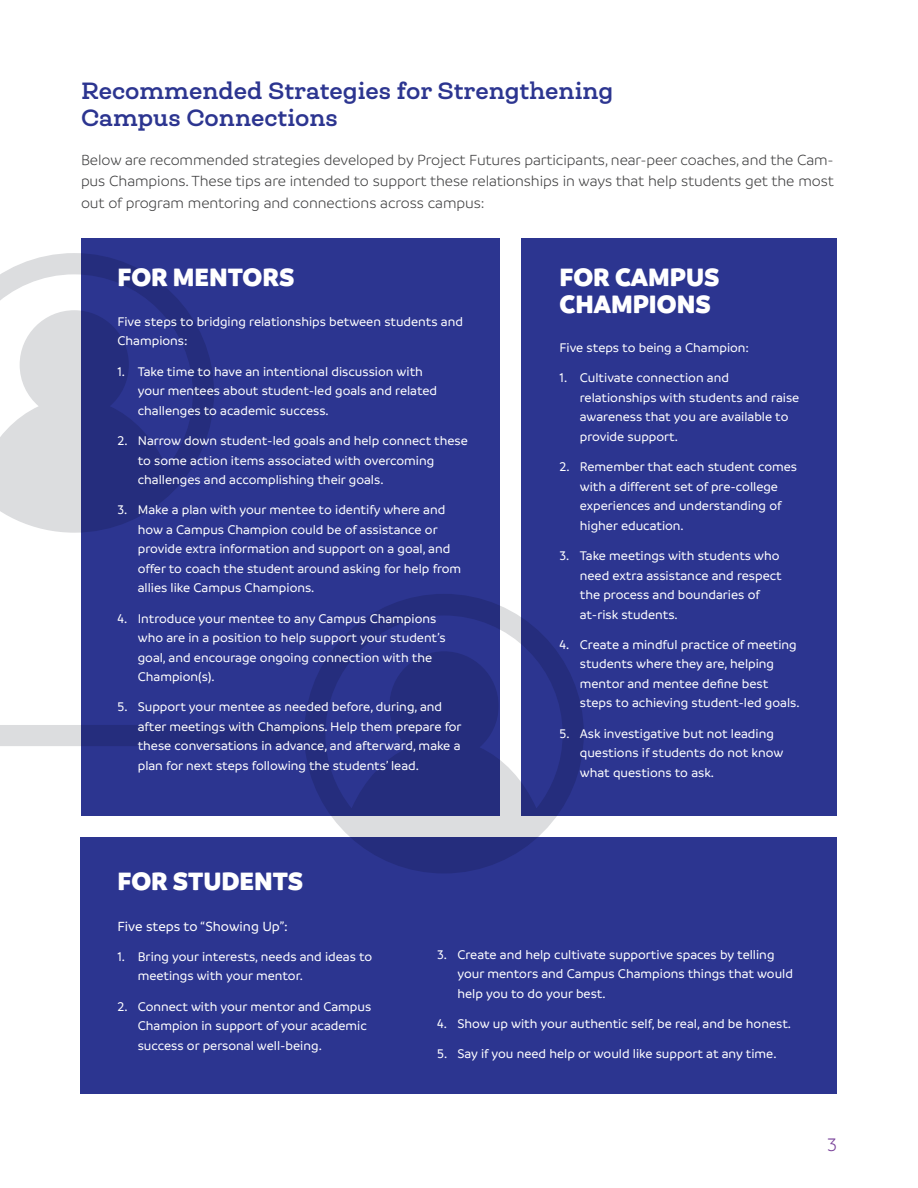
<style>
.page{position:relative;width:918px;height:1188px;background:#fff}
.page>*{position:absolute;margin:0;border:0;box-sizing:border-box;transform-origin:0 0}
.t1{font:900 27px/27px "Branding";color:#fff}
.subheader{font:700 22.5px/27px "Queulat Alt";color:#2c3590}
.t2{font:300 19.5px "Branding";color:#773f98}
.t3{font:300 15.75px/21.8px "Branding";letter-spacing:-.005em;color:#3e3e3f;text-align:justify}
.main{font:500 14.25px "Branding";color:#fff}
.numbered_list_emphas{font:500 13.5px/19.5px "Branding";color:#fff}
.main-2{font:500 13.5px "Branding";color:#fff}
</style>
<div class="page">
<svg style="left:0;top:238px;width:584px;height:599px"></svg>
<svg style="left:81px;top:238px;width:419px;height:577px;background:#2a338c"></svg>
<div style="left:522px;top:238px;width:315px;height:577px;background:#2c3590"></div>
<div style="left:80px;top:837px;width:757px;height:257px;background:#2c3590"></div>
<p class="subheader" style="left:81px;top:77px;width:534px">Recommended Strategies for Strengthening<br>Campus Connections</p>
<p class="t3" style="left:81px;top:149px;width:754px">Below are recommended strategies developed by Project Futures participants, near-peer coaches, and the Cam&shy;pus Champions. These tips are intended to support these relationships in ways that help students get the most out of program mentoring and connections across campus:</p>
<p class="t1" style="left:118px;top:263px;width:179px">FOR MENTORS</p>
<p class="t1" style="left:560px;top:263px;width:161px">FOR CAMPUS<br>CHAMPIONS</p>
<p class="numbered_list_emphas" style="left:118px;top:312px;width:347px">Five steps to bridging relationships between students and<br>Champions:</p>
<p class="numbered_list_emphas" style="left:138px;top:362px;width:301px;text-indent:-20px">1. Take time to have an intentional discussion with your mentees about student-led goals and related challenges to academic success.</p>
<p class="numbered_list_emphas" style="left:138px;top:431px;width:332px;text-indent:-20px">2. Narrow down student-led goals and help connect these to some action items associated with overcoming challenges and accomplishing their goals.</p>
<p class="numbered_list_emphas" style="left:138px;top:500px;width:325px;text-indent:-20px">3. Make a plan with your mentee to identify where and how a Campus Champion could be of assistance or provide extra information and support on a goal, and offer to coach the student around asking for help from allies like Campus Champions.</p>
<p class="numbered_list_emphas" style="left:138px;top:609px;width:309px;text-indent:-20px">4. Introduce your mentee to any Campus Champions who are in a position to help support your student’s goal, and encourage ongoing connection with the Champion(s).</p>
<p class="numbered_list_emphas" style="left:138px;top:697px;width:325px;text-indent:-20px">5. Support your mentee as needed before, during, and after meetings with Champions. Help them prepare for these conversations in advance, and afterward, make a plan for next steps following the students’ lead.</p>
<p class="t1" style="left:118px;top:867px;width:187px">FOR STUDENTS</p>
<p class="main-2" style="left:560px;top:341px;width:191px">Five steps to being a Champion:</p>
<p class="numbered_list_emphas" style="left:580px;top:368px;width:221px;text-indent:-20px">1. Cultivate connection and relationships with students and raise awareness that you are available to provide support.</p>
<p class="numbered_list_emphas" style="left:580px;top:457px;width:219px;text-indent:-20px">2. Remember that each student comes with a different set of pre-college experiences and understanding of higher education.</p>
<p class="numbered_list_emphas" style="left:580px;top:546px;width:203px;text-indent:-20px">3. Take meetings with students who need extra assistance and respect the process and boundaries of at-risk students.</p>
<p class="numbered_list_emphas" style="left:580px;top:635px;width:221px;text-indent:-20px">4. Create a mindful practice of meeting students where they are, helping mentor and mentee define best steps to achieving student-led goals.</p>
<p class="numbered_list_emphas" style="left:580px;top:724px;width:205px;text-indent:-20px">5. Ask investigative but not leading questions if students do not know what questions to ask.</p>
<p class="main" style="left:118px;top:919px;width:172px">Five steps to “Showing Up”:</p>
<p class="numbered_list_emphas" style="left:138px;top:947px;width:236px;text-indent:-20px">1. Bring your interests, needs and ideas to meetings with your mentor.</p>
<p class="numbered_list_emphas" style="left:138px;top:997px;width:235px;text-indent:-20px">2. Connect with your mentor and Campus<br>Champion in support of your academic success or personal well-being.</p>
<p class="numbered_list_emphas" style="left:457px;top:945px;width:337px;text-indent:-20px">3. Create and help cultivate supportive spaces by telling your mentors and Campus Champions things that would help you to do your best.</p>
<p class="numbered_list_emphas" style="left:437px;top:1014px;width:355px">4. Show up with your authentic self, be real, and be honest.</p>
<p class="numbered_list_emphas" style="left:437px;top:1044px;width:341px">5. Say if you need help or would like support at any time.</p>
<h3 class="t2" style="left:827px;top:1134px;width:11px">3</h3>
</div>
